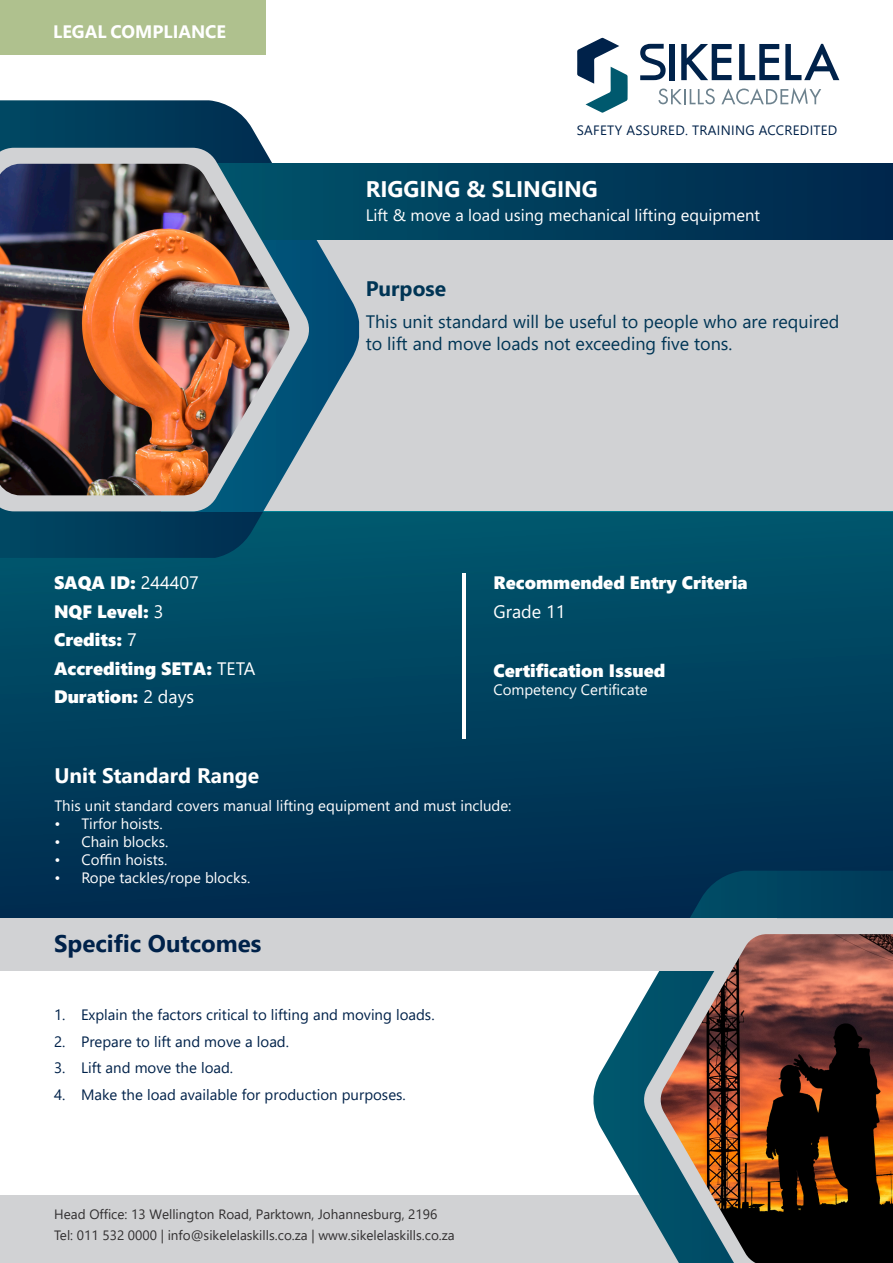
<style>
.page{position:relative;width:893px;height:1263px;background:#fff}
.page>*{position:absolute;margin:0;border:0;box-sizing:border-box;transform-origin:0 0}
.t1{font:700 24px "Segoe UI";color:#00224a}
.t2{font:700 22.5px "Segoe UI";color:#fff}
.t3{font:700 21px "Segoe UI";color:#fff}
.t4{font:700 21px "Segoe UI";color:#003555}
.t5{font:18px "Segoe UI Black";color:#fff}
.t6{font:18px/21.6px "Segoe UI";color:#003555}
.t7{font:700 18px "Segoe UI";color:#fff}
.t8{font:18px "Segoe UI";color:#fff}
.t9{font:16.5px "Segoe UI";color:#fff}
.t10{font:15px "Segoe UI";color:#fff}
.t11{font:15px "Segoe UI";color:#00224a}
.t12{font:13.5px/21px "Segoe UI";color:#312f30}
.t13{font:13.5px "Segoe UI";letter-spacing:.02em;color:#00224a}
.s1{font-family:"Segoe UI"}
</style>
<div class="page">
<div style="left:0;top:511px;width:893px;height:448px;background:linear-gradient(to bottom,#00586e,#00244a)"></div>
<div style="left:0;top:1195px;width:776px;height:68px;background:#d1d2d4"></div>
<svg style="left:577px;top:38px;width:51px;height:75px"></svg>
<svg style="left:658px;top:89px;width:57px;height:15px"></svg>
<svg style="left:721px;top:88px;width:100px;height:16px"></svg>
<div style="left:669px;top:44px;width:6px;height:36px;background:#00224a"></div>
<svg style="left:681px;top:44px;width:51px;height:36px"></svg>
<svg style="left:739px;top:44px;width:40px;height:36px"></svg>
<svg style="left:785px;top:44px;width:54px;height:36px"></svg>
<svg style="left:640px;top:44px;width:26px;height:36px"></svg>
<svg style="left:0;top:100px;width:359px;height:458px"></svg>
<svg style="left:591px;top:871px;width:302px;height:330px"></svg>
<div style="left:162px;top:173px;width:731px;height:338px;background:#d1d2d4"></div>
<svg style="left:310px;top:164px;width:583px;height:75px;background:#003959"></svg>
<svg style="left:0;top:148px;width:310px;height:363px"></svg>
<svg style="left:643px;top:918px;width:250px;height:312px;background:#65909e"></svg>
<img style="left:0;top:164px;width:290px;height:331px">
<div style="left:0;top:918px;width:776px;height:52px;background:#d1d2d4"></div>
<img style="left:660px;top:934px;width:233px;height:329px">
<hr style="left:462px;top:573px;width:4px;height:166px;background:#fff">
<div style="left:0;top:0;width:266px;height:54px;background:#afc18e"></div>
<p class="t7" style="left:53px;top:14px;width:174px">LEGAL COMPLIANCE</p>
<p class="t5" style="left:54px;top:570px;width:146px">SAQA ID: <span class="s1">244407</span></p>
<p class="t5" style="left:54px;top:598px;width:111px">NQF Level: <span class="s1">3</span></p>
<p class="t5" style="left:54px;top:627px;width:84px">Credits: <span class="s1">7</span></p>
<p class="t5" style="left:54px;top:655px;width:203px">Accrediting SETA: <span class="s1">TETA</span></p>
<p class="t5" style="left:54px;top:684px;width:142px">Duration: <span class="s1">2 days</span></p>
<p class="t13" style="left:577px;top:118px;width:262px">SAFETY ASSURED. TRAINING ACCREDITED</p>
<p class="t2" style="left:366px;top:168px;width:234px">RIGGING &amp; SLINGING</p>
<p class="t9" style="left:366px;top:200px;width:396px">Lift &amp; move a load using mechanical lifting equipment</p>
<p class="t4" style="left:366px;top:269px;width:82px">Purpose</p>
<p class="t6" style="left:366px;top:309px;width:475px">This unit standard will be useful to people who are required to lift and move loads not exceeding five tons.</p>
<p class="t5" style="left:493px;top:570px;width:256px">Recommended Entry Criteria</p>
<p class="t8" style="left:493px;top:595px;width:74px">Grade 11</p>
<p class="t5" style="left:493px;top:658px;width:173px">Certification Issued</p>
<p class="t10" style="left:493px;top:676px;width:156px">Competency Certificate</p>
<p class="t3" style="left:54px;top:755px;width:206px">Unit Standard Range</p>
<p class="t10" style="left:54px;top:792px;width:459px">This unit standard covers manual lifting equipment and must include:</p>
<p class="t10" style="left:54px;top:810px;width:110px">• Tirfor hoists.</p>
<p class="t10" style="left:54px;top:828px;width:115px">• Chain blocks.</p>
<p class="t10" style="left:54px;top:846px;width:114px">• Coffin hoists.</p>
<p class="t10" style="left:54px;top:864px;width:197px">• Rope tackles/rope blocks.</p>
<p class="t1" style="left:54px;top:920px;width:209px">Specific Outcomes</p>
<p class="t11" style="left:54px;top:1001px;width:382px">1. Explain the factors critical to lifting and moving loads.</p>
<p class="t11" style="left:54px;top:1027px;width:237px">2. Prepare to lift and move a load.</p>
<p class="t11" style="left:54px;top:1054px;width:181px">3. Lift and move the load.</p>
<p class="t11" style="left:54px;top:1080px;width:353px">4. Make the load available for production purposes.</p>
<p class="t12" style="left:54px;top:1202px;width:402px">Head Office: 13 Wellington Road, Parktown, Johannesburg, 2196<br>Tel: 011 532 0000 | info@sikelelaskills.co.za | www.sikelelaskills.co.za</p>
</div>
